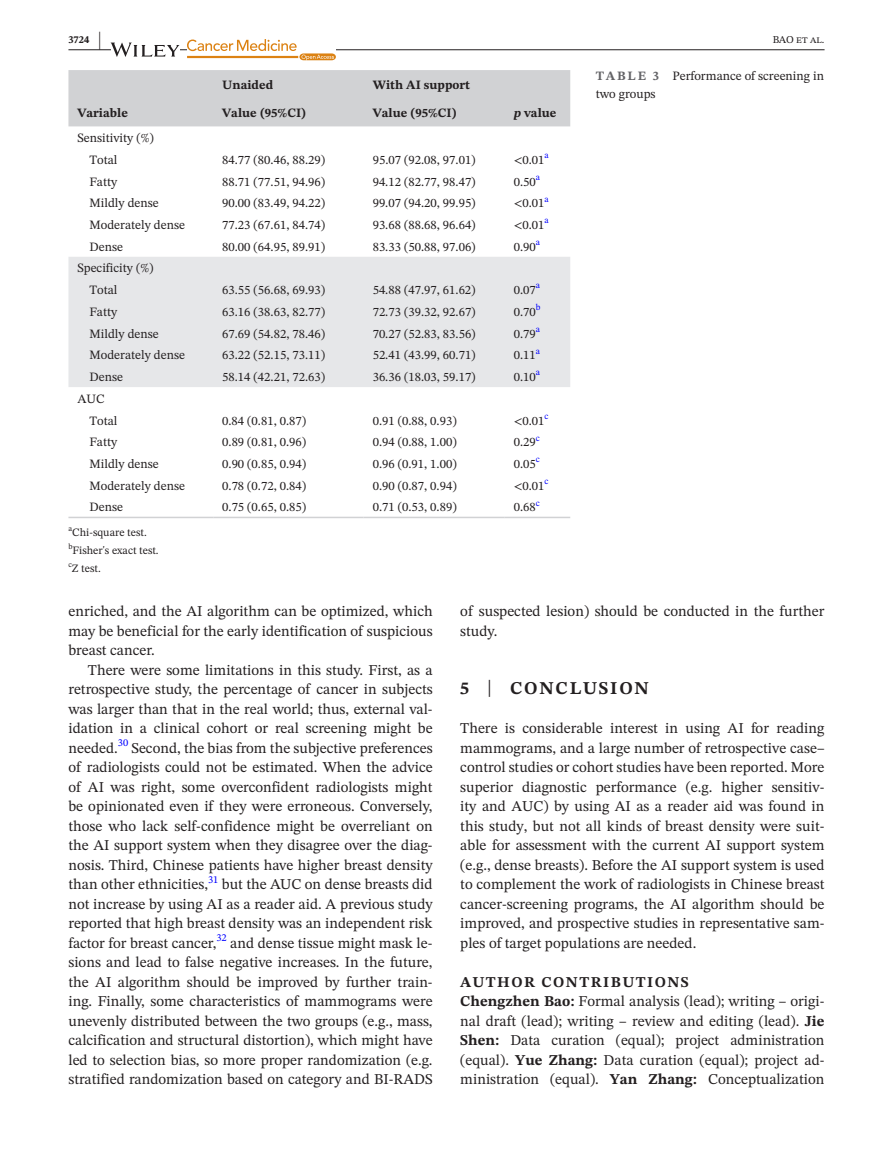
<style>
.page{position:relative;width:893px;height:1174px;background:#fff}
.page>*{position:absolute;margin:0;border:0;box-sizing:border-box;transform-origin:0 0}
.t1{font:700 18px "STIX Two Text";letter-spacing:.1em;color:#231f20}
.t2{font:15px/19.5px "STIX Two Text";color:#231f20;text-align:justify}
.t3{font:12.75px/21.8px "STIX Two Text";color:#231f20}
.t4{font:700 12.75px "STIX Two Text";color:#231f20}
.t5{font:11.25px "STIX Two Text";color:#231f20}
.t6{font:10.5px "STIX Two Text";letter-spacing:-.01em;color:#231f20}
.t7{font:10.5px "STIX Two Text";color:#00f}
.t8{font:700 10.5px "STIX Two Text";color:#231f20}
.t9{font:8.85px "STIX Two Text";color:#00f}
.t10{font:7.8px "STIX Two Text";color:#231f20}
.s1{font-size:21px}
.s2{font-style:italic}
.s3{font-family:"STIX"}
.s4{font-weight:700;color:#636366}
.s5{font-weight:400;font-size:23.7px}
.s6{font-weight:700}
</style>
<div class="page">
<hr style="left:68px;top:49px;width:756px;height:1px;background:#231f20">
<svg style="left:111px;top:43px;width:68px;height:14px"></svg>
<svg style="left:187px;top:39px;width:149px;height:21px"></svg>
<div style="left:68px;top:70px;width:502px;height:56px;background:#d1d2d4"></div>
<div style="left:68px;top:257px;width:502px;height:130px;background:#e6e7e9"></div>
<hr style="left:68px;top:517px;width:145px;height:1px;background:#d1d2d4">
<hr style="left:213px;top:517px;width:151px;height:1px;background:#d1d2d4">
<hr style="left:364px;top:517px;width:141px;height:1px;background:#d1d2d4">
<hr style="left:505px;top:517px;width:65px;height:1px;background:#d1d2d4">
<p class="t8" style="left:68px;top:32px;width:34px">3724 <span class="s1">|</span></p>
<p class="t6" style="left:773px;top:32px;width:53px">BAO et al.</p>
<p class="t4" style="left:77px;top:104px;width:52px">Variable</p>
<p class="t3" style="left:89px;top:127px;width:66px;text-indent:-12px">Sensitivity (%)<br>Total</p>
<p class="t4" style="left:222px;top:76px;width:53px">Unaided</p>
<p class="t4" style="left:373px;top:76px;width:99px">With AI support</p>
<p class="t4" style="left:222px;top:104px;width:86px">Value (95%CI)</p>
<p class="t4" style="left:373px;top:104px;width:86px">Value (95%CI)</p>
<p class="t4" style="left:514px;top:104px;width:44px"><span class="s2">p</span> value</p>
<p class="t3" style="left:222px;top:149px;width:104px">84.77 (80.46, 88.29)</p>
<p class="t3" style="left:373px;top:149px;width:104px">95.07 (92.08, 97.01)</p>
<p class="t3" style="left:514px;top:149px;width:37px"><span class="s3">&lt;</span>0.01<sup>a</sup></p>
<p class="t3" style="left:89px;top:170px;width:29px">Fatty</p>
<p class="t3" style="left:222px;top:170px;width:104px">88.71 (77.51, 94.96)</p>
<p class="t3" style="left:373px;top:170px;width:104px">94.12 (82.77, 98.47)</p>
<p class="t3" style="left:514px;top:170px;width:28px">0.50<sup>a</sup></p>
<p class="t3" style="left:89px;top:192px;width:71px">Mildly dense</p>
<p class="t3" style="left:222px;top:192px;width:104px">90.00 (83.49, 94.22)</p>
<p class="t3" style="left:373px;top:192px;width:104px">99.07 (94.20, 99.95)</p>
<p class="t3" style="left:514px;top:192px;width:32px"><span class="s3">&lt;</span>0.01</p>
<p class="t9" style="left:545px;top:192px;width:6px">a</p>
<p class="t3" style="left:89px;top:214px;width:97px">Moderately dense</p>
<p class="t3" style="left:222px;top:214px;width:104px">77.23 (67.61, 84.74)</p>
<p class="t3" style="left:373px;top:214px;width:104px">93.68 (88.68, 96.64)</p>
<p class="t3" style="left:514px;top:214px;width:32px"><span class="s3">&lt;</span>0.01</p>
<p class="t9" style="left:545px;top:214px;width:6px">a</p>
<p class="t3" style="left:89px;top:236px;width:35px">Dense</p>
<p class="t3" style="left:222px;top:236px;width:104px">80.00 (64.95, 89.91)</p>
<p class="t3" style="left:373px;top:236px;width:104px">83.33 (50.88, 97.06)</p>
<p class="t3" style="left:514px;top:236px;width:24px">0.90</p>
<p class="t9" style="left:536px;top:236px;width:6px">a</p>
<p class="t3" style="left:89px;top:257px;width:66px;text-indent:-12px">Specificity (%)<br>Total</p>
<p class="t3" style="left:222px;top:279px;width:104px">63.55 (56.68, 69.93)</p>
<p class="t3" style="left:373px;top:279px;width:104px">54.88 (47.97, 61.62)</p>
<p class="t3" style="left:514px;top:279px;width:28px">0.07<sup>a</sup></p>
<p class="t9" style="left:536px;top:301px;width:6px">b</p>
<p class="t3" style="left:89px;top:301px;width:29px">Fatty</p>
<p class="t3" style="left:222px;top:301px;width:104px">63.16 (38.63, 82.77)</p>
<p class="t3" style="left:373px;top:301px;width:104px">72.73 (39.32, 92.67)</p>
<p class="t3" style="left:514px;top:301px;width:24px">0.70</p>
<p class="t3" style="left:89px;top:322px;width:71px">Mildly dense</p>
<p class="t3" style="left:222px;top:322px;width:104px">67.69 (54.82, 78.46)</p>
<p class="t3" style="left:373px;top:322px;width:104px">70.27 (52.83, 83.56)</p>
<p class="t3" style="left:514px;top:322px;width:24px">0.79</p>
<p class="t9" style="left:536px;top:323px;width:6px">a</p>
<p class="t3" style="left:89px;top:344px;width:97px">Moderately dense</p>
<p class="t3" style="left:222px;top:344px;width:104px">63.22 (52.15, 73.11)</p>
<p class="t3" style="left:373px;top:344px;width:104px">52.41 (43.99, 60.71)</p>
<p class="t3" style="left:514px;top:344px;width:24px">0.11</p>
<p class="t9" style="left:536px;top:344px;width:6px">a</p>
<p class="t3" style="left:89px;top:366px;width:35px">Dense</p>
<p class="t3" style="left:222px;top:366px;width:104px">58.14 (42.21, 72.63)</p>
<p class="t3" style="left:373px;top:366px;width:104px">36.36 (18.03, 59.17)</p>
<p class="t3" style="left:514px;top:366px;width:24px">0.10</p>
<p class="t9" style="left:536px;top:366px;width:6px">a</p>
<p class="t3" style="left:89px;top:388px;width:29px;text-indent:-12px">AUC<br>Total</p>
<p class="t3" style="left:222px;top:409px;width:86px">0.84 (0.81, 0.87)</p>
<p class="t3" style="left:373px;top:409px;width:86px">0.91 (0.88, 0.93)</p>
<p class="t3" style="left:514px;top:409px;width:36px"><span class="s3">&lt;</span>0.01<sup>c</sup></p>
<p class="t3" style="left:89px;top:431px;width:29px">Fatty</p>
<p class="t3" style="left:222px;top:431px;width:86px">0.89 (0.81, 0.96)</p>
<p class="t3" style="left:373px;top:431px;width:86px">0.94 (0.88, 1.00)</p>
<p class="t3" style="left:514px;top:431px;width:24px">0.29</p>
<p class="t9" style="left:536px;top:431px;width:5px">c</p>
<p class="t3" style="left:89px;top:453px;width:71px">Mildly dense</p>
<p class="t3" style="left:222px;top:453px;width:86px">0.90 (0.85, 0.94)</p>
<p class="t3" style="left:373px;top:453px;width:86px">0.96 (0.91, 1.00)</p>
<p class="t3" style="left:514px;top:453px;width:28px">0.05<sup>c</sup></p>
<p class="t3" style="left:89px;top:474px;width:97px">Moderately dense</p>
<p class="t3" style="left:222px;top:474px;width:86px">0.78 (0.72, 0.84)</p>
<p class="t3" style="left:373px;top:474px;width:86px">0.90 (0.87, 0.94)</p>
<p class="t3" style="left:514px;top:474px;width:36px"><span class="s3">&lt;</span>0.01<sup>c</sup></p>
<p class="t3" style="left:89px;top:496px;width:35px">Dense</p>
<p class="t3" style="left:222px;top:496px;width:86px">0.75 (0.65, 0.85)</p>
<p class="t3" style="left:373px;top:496px;width:86px">0.71 (0.53, 0.89)</p>
<p class="t3" style="left:514px;top:496px;width:24px">0.68</p>
<p class="t9" style="left:536px;top:496px;width:5px">c</p>
<p class="t10" style="left:68px;top:523px;width:5px">a</p>
<p class="t5" style="left:72px;top:524px;width:76px">Chi-square test.</p>
<p class="t10" style="left:68px;top:541px;width:6px">b</p>
<p class="t5" style="left:73px;top:542px;width:88px">Fisher's exact test.</p>
<p class="t10" style="left:68px;top:559px;width:5px">c</p>
<p class="t5" style="left:72px;top:560px;width:30px">Z test.</p>
<p class="t3" style="left:596px;top:66px;width:230px;line-height:18px"><span class="s4">TABLE 3</span> Performance of screening in two groups</p>
<p class="t2" style="left:68px;top:601px;width:366px">enriched, and the AI algorithm can be optimized, which may be beneficial for the early identification of suspicious breast cancer.</p>
<p class="t2" style="left:68px;top:660px;width:366px;text-indent:20px">There were some limitations in this study. First, as a retrospective study, the percentage of cancer in subjects was larger than that in the real world; thus, external val&shy;idation in a clinical cohort or real screening might be needed.</p>
<p class="t7" style="left:118px;top:735px;width:12px">30</p>
<p class="t2" style="left:68px;top:738px;width:366px;text-indent:63px">Second, the bias from the subjective preferences of radiologists could not be estimated. When the advice of AI was right, some overconfident radiologists might be opinionated even if they were erroneous. Conversely, those who lack self-confidence might be overreliant on the AI support system when they disagree over the diag&shy;nosis. Third, Chinese patients have higher breast density than other ethnicities,</p>
<p class="t7" style="left:208px;top:871px;width:12px">31</p>
<p class="t2" style="left:68px;top:874px;width:366px;text-indent:153px">but the AUC on dense breasts did not increase by using AI as a reader aid. A previous study reported that high breast density was an independent risk factor for breast cancer,</p>
<p class="t7" style="left:216px;top:930px;width:12px">32</p>
<p class="t2" style="left:68px;top:933px;width:366px;text-indent:162px">and dense tissue might mask le&shy;sions and lead to false negative increases. In the future, the AI algorithm should be improved by further train&shy;ing. Finally, some characteristics of mammograms were unevenly distributed between the two groups (e.g., mass, calcification and structural distortion), which might have led to selection bias, so more proper randomization (e.g. stratified randomization based on category and BI-RADS</p>
<p class="t2" style="left:460px;top:601px;width:366px">of suspected lesion) should be conducted in the further study.</p>
<p class="t1" style="left:460px;top:675px;width:190px">5 <span class="s5">|</span> CONCLUSION</p>
<p class="t2" style="left:460px;top:718px;width:366px">There is considerable interest in using AI for reading mammograms, and a large number of retrospective case– control studies or cohort studies have been reported. More superior diagnostic performance (e.g. higher sensitiv&shy;ity and AUC) by using AI as a reader aid was found in this study, but not all kinds of breast density were suit&shy;able for assessment with the current AI support system (e.g., dense breasts). Before the AI support system is used to complement the work of radiologists in Chinese breast cancer-screening programs, the AI algorithm should be improved, and prospective studies in representative sam&shy;ples of target populations are needed.</p>
<p class="t2" style="left:460px;top:972px;width:366px;text-align:left"><span class="s6">AUTHOR CONTRIBUTIONS<br>Chengzhen Bao:</span> Formal analysis (lead); writing – origi&shy;nal draft (lead); writing – review and editing (lead). <span class="s6">Jie Shen:</span> Data curation (equal); project administration (equal). <span class="s6">Yue Zhang:</span> Data curation (equal); project ad&shy;ministration (equal). <span class="s6">Yan Zhang:</span> Conceptualization</p>
</div>
